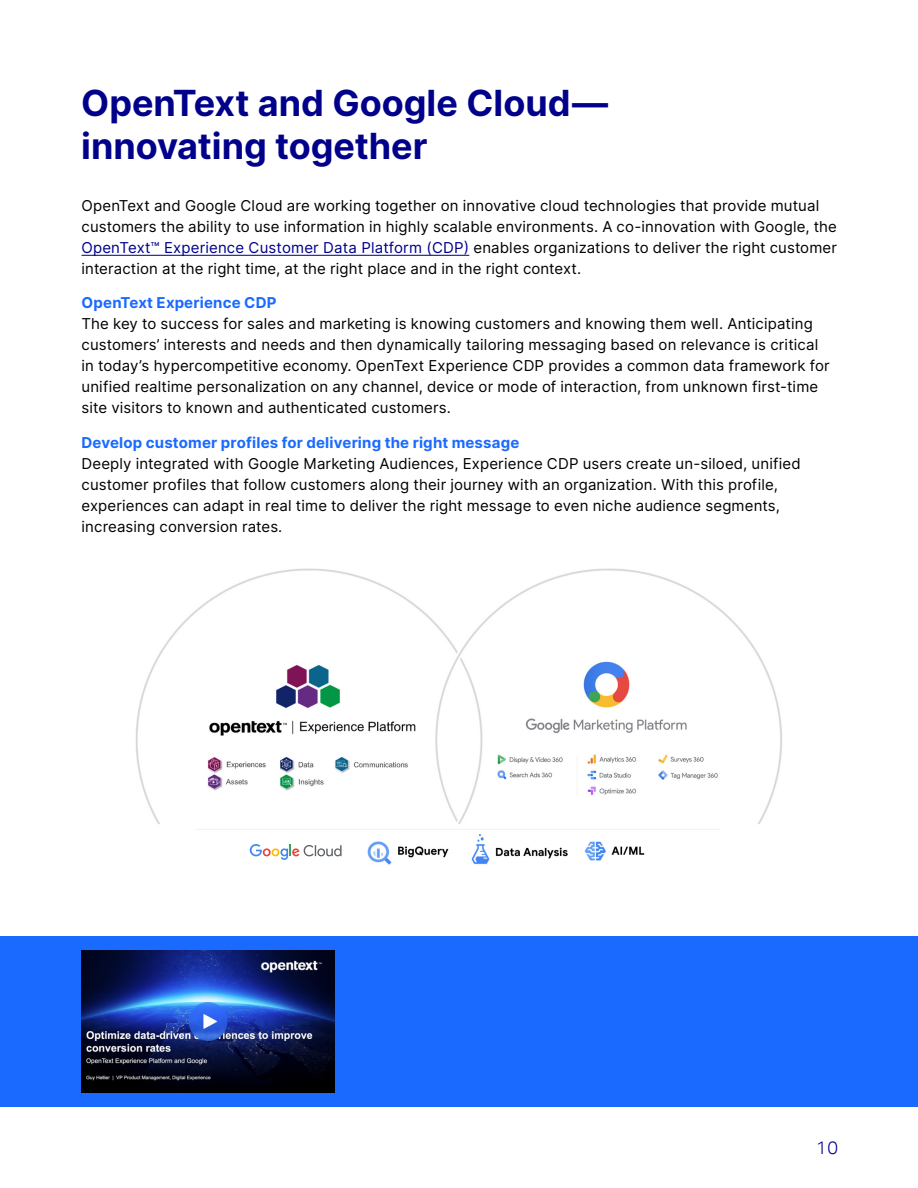
<style>
.page{position:relative;width:918px;height:1188px;background:#fff}
.page>*{position:absolute;margin:0;border:0;box-sizing:border-box;transform-origin:0 0}
.Page_header{font:700 36px/43.2px "Inter";color:#00008b}
.t1{font:300 18px "Aktiv Grotesk";color:#00008b}
.Body_Copy{font:15px/21px "Inter";letter-spacing:.01em;color:#000}
.s1{color:#00008b}
.s2{font-weight:700;color:#1a6aff}
</style>
<div class="page">
<div style="left:0;top:937px;width:918px;height:170px;background:#1a6aff"></div>
<img style="left:81px;top:950px;width:253px;height:143px">
<hr style="left:82px;top:255px;width:387px;height:1px;background:#00008b">
<img style="left:136px;top:568px;width:646px;height:297px">
<div style="left:248px;top:837px;width:95px;height:46px;background:#fff"></div>
<svg style="left:250px;top:844px;width:92px;height:16px"></svg>
<p class="Page_header" style="left:81px;top:80px;width:529px">OpenText and Google Cloud— innovating together</p>
<p class="Body_Copy" style="left:82px;top:195px;width:757px">OpenText and Google Cloud are working together on innovative cloud technologies that provide mutual customers the ability to use information in highly scalable environments. A co-innovation with Google, the <span class="s1">OpenText™ Experience Customer Data Platform (CDP)</span> enables organizations to deliver the right customer interaction at the right time, at the right place and in the right context.</p>
<p class="Body_Copy" style="left:82px;top:292px;width:750px"><span class="s2">OpenText Experience CDP<br></span>The key to success for sales and marketing is knowing customers and knowing them well. Anticipating customers’ interests and needs and then dynamically tailoring messaging based on relevance is critical in today’s hypercompetitive economy. OpenText Experience CDP provides a common data framework for unified realtime personalization on any channel, device or mode of interaction, from unknown first-time site visitors to known and authenticated customers.</p>
<p class="Body_Copy" style="left:82px;top:432px;width:721px"><span class="s2">Develop customer profiles for delivering the right message<br></span>Deeply integrated with Google Marketing Audiences, Experience CDP users create un-siloed, unified customer profiles that follow customers along their journey with an organization. With this profile, experiences can adapt in real time to deliver the right message to even niche audience segments, increasing conversion rates.</p>
<p class="t1" style="left:816px;top:1138px;width:24px">10</p>
</div>
